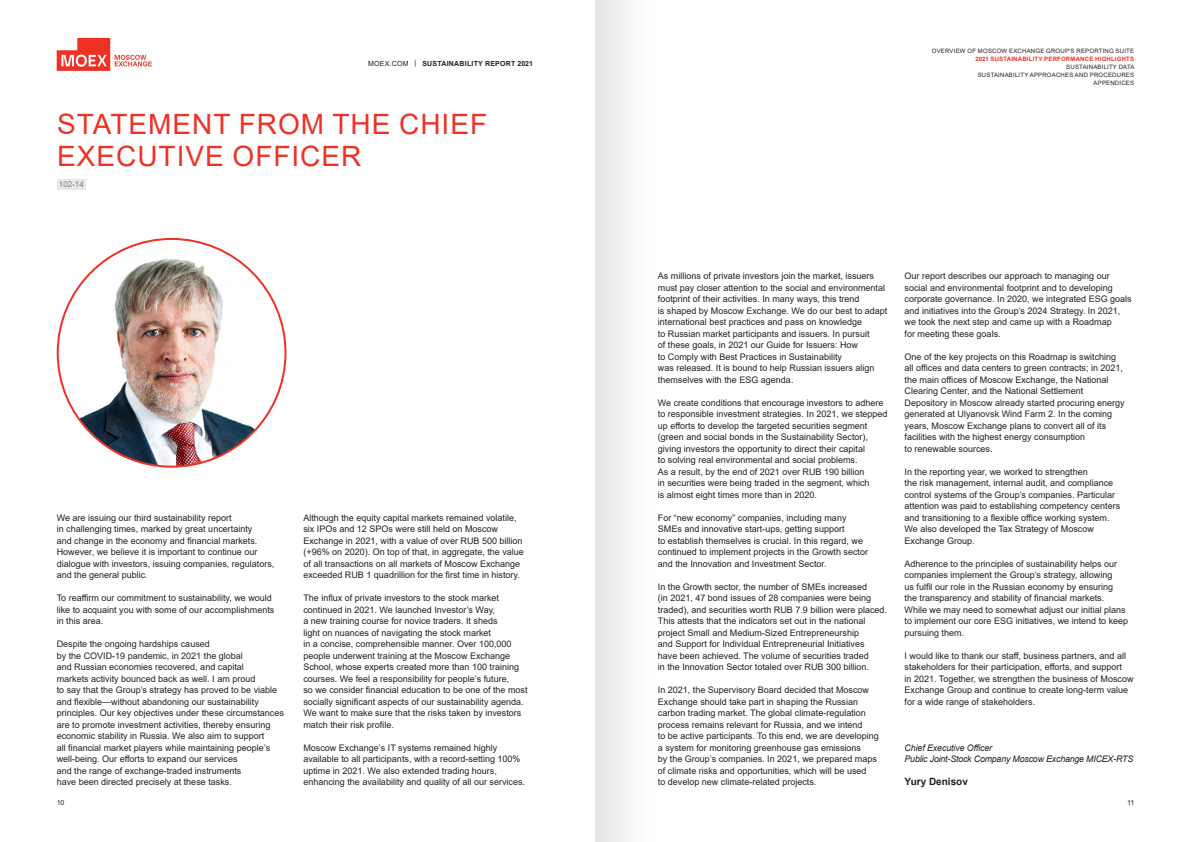
<style>
.page{position:relative;width:1191px;height:842px;background:#fff}
.page>*{position:absolute;margin:0;border:0;box-sizing:border-box;transform-origin:0 0}
.t1{font:28px/32px "Arial";letter-spacing:.035em;color:#ee3124}
.t2{font:700 10px "Arial";color:#231f20}
.t3{font:9px/11.5px "Arial";color:#231f20}
.t4{font:italic 9px/11.5px "Arial";letter-spacing:-.02em;color:#231f20}
.t5{font:8px "Arial";color:#808285}
.t6{font:700 7px "Arial";letter-spacing:.035em;color:#231f20}
.t7{font:7px "Arial";color:#231f20}
.t8{font:6px/8px "Arial";letter-spacing:.035em;color:#231f20;text-align:right}
.t9{font:700 6px "Arial";letter-spacing:.035em;color:#ee3124}
.s1{font-weight:400}
</style>
<div class="page">
<div style="left:57px;top:179px;width:29px;height:10px;background:#e6e7e8"></div>
<img style="left:76px;top:239px;width:185px;height:228px">
<div style="left:595px;top:0;width:63px;height:842px;background:linear-gradient(to right,#e5e5e6,#fff)"></div>
<svg style="left:57px;top:38px;width:95px;height:33px"></svg>
<p class="t6" style="left:368px;top:59px;width:166px"><span class="s1">MOEX. COM |</span> SUSTAINABILITY REPORT 2021</p>
<h1 class="t1" style="left:57px;top:108px;width:431px">STATEMENT FROM THE CHIEF<br>EXECUTIVE OFFICER</h1>
<p class="t5" style="left:59px;top:179px;width:26px">102-14</p>
<p class="t3" style="left:57px;top:512px;width:219px">We are issuing our third sustainability report<br>in challenging times, marked by great uncertainty<br>and change in the economy and financial markets.<br>However, we believe it is important to continue our dialogue with investors, issuing companies, regulators, and the general public.</p>
<p class="t3" style="left:57px;top:592px;width:219px">To reaffirm our commitment to sustainability, we would like to acquaint you with some of our accomplishments in this area.</p>
<p class="t3" style="left:57px;top:638px;width:229px">Despite the ongoing hardships caused<br>by the -COVID-19 pandemic, in 2021 the global<br>and Russian economies recovered, and capital<br>markets activity bounced back as well. I am proud<br>to say that the Group’s strategy has proved to be viable and flexible—without abandoning our sustainability principles. Our key objectives under these circumstances are to promote investment activities, thereby ensuring economic stability in Russia. We also aim to support<br>all financial market players while maintaining people’s well-being. Our efforts to expand our services<br>and the range of exchange-traded instruments<br>have been directed precisely at these tasks.</p>
<p class="t3" style="left:303px;top:512px;width:222px">Although the equity capital markets remained volatile, six IPOs and 12 SPOs were still held on Moscow Exchange in 2021, with a value of over RUB 500 billion (+96% on 2020). On top of that, in aggregate, the value of all transactions on all markets of Moscow Exchange exceeded RUB 1 quadrillion for the first time in history.</p>
<p class="t3" style="left:303px;top:592px;width:226px">The influx of private investors to the stock market continued in 2021. We launched Investor’s Way,<br>a new training course for novice traders. It sheds<br>light on nuances of navigating the stock market<br>in a concise, comprehensible manner. Over 100,000 people underwent training at the Moscow Exchange School, whose experts created more than 100 training courses. We feel a responsibility for people’s future,<br>so we consider financial education to be one of the most socially significant aspects of our sustainability agenda.<br>We want to make sure that the risks taken by investors match their risk profile.</p>
<p class="t3" style="left:303px;top:742px;width:221px">Moscow Exchange’s IT systems remained highly available to all participants, with a record-setting 100% uptime in 2021. We also extended trading hours, enhancing the availability and quality of all our services.</p>
<p class="t8" style="left:932px;top:47px;width:204px">OVERVIEW OF MOSCOW EXCHANGE GROUP’S REPORTING SUITE</p>
<p class="t9" style="left:975px;top:55px;width:160px">2021 SUSTAINABILITY PERFORMANCE HIGHLIGHTS</p>
<p class="t8" style="left:977px;top:63px;width:158px">SUSTAINABILITY DATA<br>SUSTAINABILITY APPROACHES AND PROCEDURES<br>APPENDICES</p>
<p class="t3" style="left:658px;top:270px;width:231px">As millions of private investors join the market, issuers must pay closer attention to the social and environmental footprint of their activities. In many ways, this trend<br>is shaped by Moscow Exchange. We do our best to adapt international best practices and pass on knowledge<br>to Russian market participants and issuers. In pursuit<br>of these goals, in 2021 our Guide for Issuers: How<br>to Comply with Best Practices in Sustainability<br>was released. It is bound to help Russian issuers align themselves with the ESG agenda.</p>
<p class="t3" style="left:658px;top:397px;width:231px">We create conditions that encourage investors to adhere to responsible investment strategies. In 2021, we stepped up efforts to develop the targeted securities segment (green and social bonds in the Sustainability Sector), giving investors the opportunity to direct their capital<br>to solving real environmental and social problems.<br>As a result, by the end of 2021 over RUB 190 billion<br>in securities were being traded in the segment, which<br>is almost eight times more than in 2020.</p>
<p class="t3" style="left:658px;top:512px;width:212px">For “new economy” companies, including many SMEs and innovative start-ups, getting support<br>to establish themselves is crucial. In this regard, we continued to implement projects in the Growth sector and the Innovation and Investment Sector.</p>
<p class="t3" style="left:658px;top:581px;width:229px">In the Growth sector, the number of SMEs increased<br>(in 2021, 47 bond issues of 28 companies were being traded), and securities worth RUB 7.9 billion were placed.<br>This attests that the indicators set out in the national project Small and Medium-Sized Entrepreneurship<br>and Support for Individual Entrepreneurial Initiatives have been achieved. The volume of securities traded<br>in the Innovation Sector totaled over RUB 300 billion.</p>
<p class="t3" style="left:658px;top:684px;width:222px">In 2021, the Supervisory Board decided that Moscow Exchange should take part in shaping the Russian carbon trading market. The global climate-regulation process remains relevant for Russia, and we intend<br>to be active participants. To this end, we are developing a system for monitoring greenhouse gas emissions<br>by the Group’s companies. In 2021, we prepared maps of climate risks and opportunities, which will be used<br>to develop new climate-related projects.</p>
<p class="t3" style="left:904px;top:270px;width:229px">Our report describes our approach to managing our social and environmental footprint and to developing corporate governance. In 2020, we integrated ESG goals and initiatives into the Group’s 2024 Strategy. In 2021, we took the next step and came up with a Roadmap<br>for meeting these goals.</p>
<p class="t3" style="left:904px;top:351px;width:222px">One of the key projects on this Roadmap is switching all offices and data centers to green contracts; in 2021, the main offices of Moscow Exchange, the National Clearing Center, and the National Settlement Depository in Moscow already started procuring energy generated at Ulyanovsk Wind Farm 2. In the coming years, Moscow Exchange plans to convert all of its facilities with the highest energy consumption<br>to renewable sources.</p>
<p class="t3" style="left:904px;top:466px;width:217px">In the reporting year, we worked to strengthen<br>the risk management, internal audit, and compliance control systems of the Group’s companies. Particular attention was paid to establishing competency centers and transitioning to a flexible office working system.<br>We also developed the Tax Strategy of Moscow Exchange Group.</p>
<p class="t3" style="left:904px;top:558px;width:225px">Adherence to the principles of sustainability helps our companies implement the Group’s strategy, allowing<br>us fulfil our role in the Russian economy by ensuring<br>the transparency and stability of financial markets.<br>While we may need to somewhat adjust our initial plans to implement our core ESG initiatives, we intend to keep pursuing them.</p>
<p class="t3" style="left:904px;top:650px;width:230px">I would like to thank our staff, business partners, and all stakeholders for their participation, efforts, and support<br>in 2021. Together, we strengthen the business of Moscow Exchange Group and continue to create long-term value for a wide range of stakeholders.</p>
<p class="t4" style="left:904px;top:742px;width:230px">Chief Executive Officer<br>Public Joint-Stock Company Moscow Exchange MICEX-RTS</p>
<p class="t2" style="left:904px;top:775px;width:65px">Yury Denisov</p>
<p class="t7" style="left:57px;top:797px;width:9px">10</p>
<p class="t7" style="left:1127px;top:797px;width:9px">11</p>
</div>
